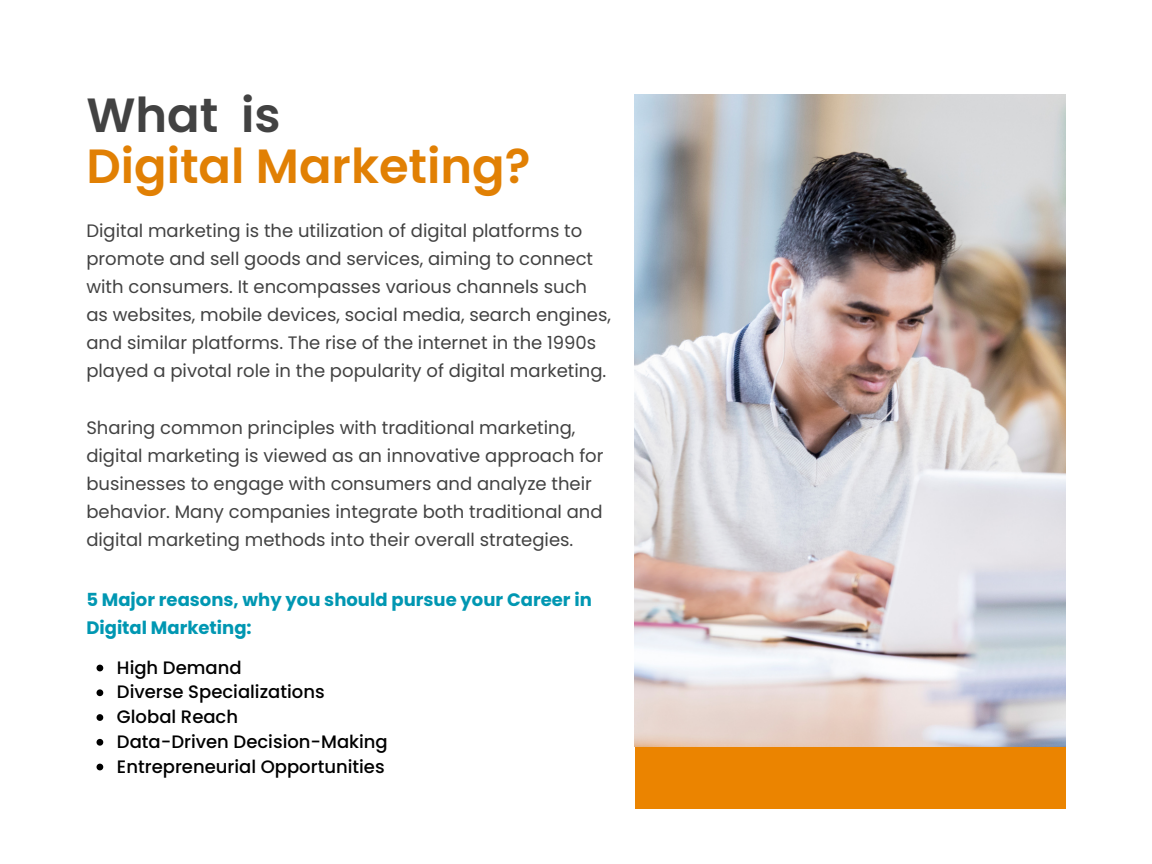
<style>
.page{position:relative;width:1152px;height:864px;background:#fff}
.page>*{position:absolute;margin:0;border:0;box-sizing:border-box;transform-origin:0 0}
.t1{font:600 48px "Poppins";color:#e18004}
.t2{font:600 48px "Poppins";color:#424242}
.t3{font:18px/28.2px "Poppins";color:#424242}
.t4{font:500 18px "Poppins";color:#000}
.t5{font:700 18px/28.2px "Poppins";color:#0097b2}
</style>
<div class="page">
<div style="left:635px;top:747px;width:431px;height:62px;background:#eb8400"></div>
<img style="left:635px;top:94px;width:431px;height:653px">
<svg style="left:97px;top:665px;width:6px;height:6px"></svg>
<svg style="left:97px;top:689px;width:6px;height:7px"></svg>
<svg style="left:97px;top:714px;width:6px;height:7px"></svg>
<svg style="left:97px;top:739px;width:6px;height:7px"></svg>
<svg style="left:97px;top:764px;width:6px;height:6px"></svg>
<p class="t2" style="left:86px;top:81px;width:196px">What is</p>
<p class="t1" style="left:86px;top:133px;width:446px">Digital Marketing?</p>
<p class="t3" style="left:86px;top:216px;width:526px">Digital marketing is the utilization of digital platforms to promote and sell goods and services, aiming to connect with consumers. It encompasses various channels such as websites, mobile devices, social media, search engines, and similar platforms. The rise of the internet in the 1990s played a pivotal role in the popularity of digital marketing.</p>
<p class="t3" style="left:86px;top:413px;width:519px">Sharing common principles with traditional marketing, digital marketing is viewed as an innovative approach for businesses to engage with consumers and analyze their behavior. Many companies integrate both traditional and digital marketing methods into their overall strategies.</p>
<p class="t5" style="left:86px;top:586px;width:507px">5 Major reasons, why you should pursue your Career in<br>Digital Marketing:</p>
<p class="t4" style="left:117px;top:655px;width:126px">High Demand</p>
<p class="t4" style="left:117px;top:679px;width:209px">Diverse Specializations</p>
<p class="t4" style="left:117px;top:704px;width:123px">Global Reach</p>
<p class="t4" style="left:117px;top:729px;width:272px">Data-Driven Decision-Making</p>
<p class="t4" style="left:117px;top:754px;width:269px">Entrepreneurial Opportunities</p>
</div>
